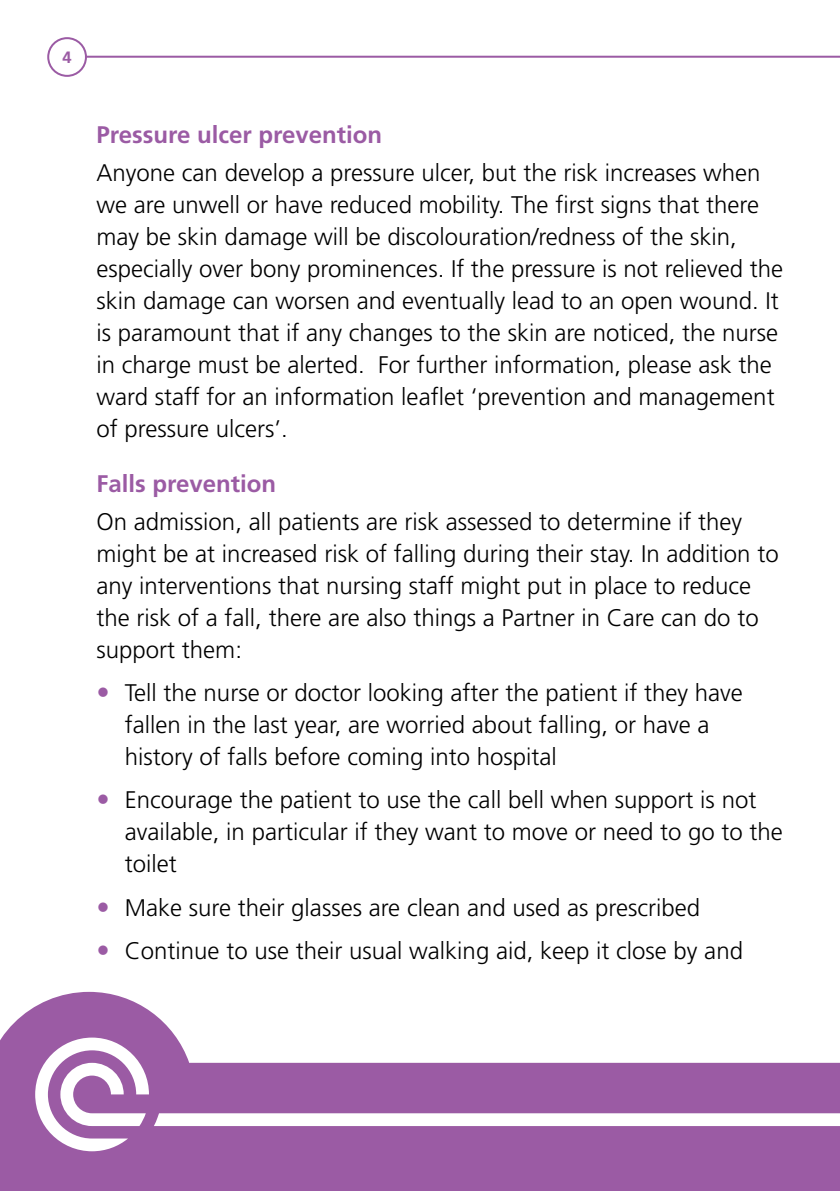
<style>
.page{position:relative;width:840px;height:1191px;background:#fff}
.page>*{position:absolute;margin:0;border:0;box-sizing:border-box;transform-origin:0 0}
.t1{font:300 24px/32px "Frutiger";color:#000}
.t2{font:700 24px "Frutiger";color:#9b5ba4}
.t3{font:700 16.4px "Frutiger";color:#9b5ba4}
</style>
<div class="page">
<svg style="left:0;top:992px;width:839px;height:199px;fill:#9b5ba4"></svg>
<hr style="left:67px;top:56px;width:772px;height:2px;background:#9b5ba4">
<div style="left:48px;top:38px;width:38px;height:38px;background:#fff;border-radius:50%"></div>
<div style="left:47px;top:37px;width:40px;height:40px;border:2px solid #9b5ba4;border-radius:50%"></div>
<svg style="left:35px;top:1037px;width:804px;height:114px"></svg>
<p class="t3" style="left:62px;top:48px;width:11px">4</p>
<p class="t2" style="left:96px;top:121px;width:287px">Pressure ulcer prevention</p>
<p class="t1" style="left:96px;top:157px;width:688px">Anyone can develop a pressure ulcer, but the risk increases when we are unwell or have reduced mobility. The first signs that there may be skin damage will be discolouration/redness of the skin, especially over bony prominences. If the pressure is not relieved the skin damage can worsen and eventually lead to an open wound. It is paramount that if any changes to the skin are noticed, the nurse in charge must be alerted. For further information, please ask the ward staff for an information leaflet ‘prevention and management of pressure ulcers’.</p>
<p class="t2" style="left:96px;top:469px;width:181px">Falls prevention</p>
<p class="t1" style="left:96px;top:505px;width:683px">On admission, all patients are risk assessed to determine if they might be at increased risk of falling during their stay. In addition to any interventions that nursing staff might put in place to reduce the risk of a fall, there are also things a Partner in Care can do to support them:</p>
<p class="t1" style="left:125px;top:676px;width:619px">Tell the nurse or doctor looking after the patient if they have fallen in the last year, are worried about falling, or have a history of falls before coming into hospital</p>
<p class="t1" style="left:125px;top:784px;width:659px">Encourage the patient to use the call bell when support is not available, in particular if they want to move or need to go to the toilet</p>
<p class="t1" style="left:125px;top:885px;width:619px;line-height:43.4px">Make sure their glasses are clean and used as prescribed<br>Continue to use their usual walking aid, keep it close by and</p>
</div>
